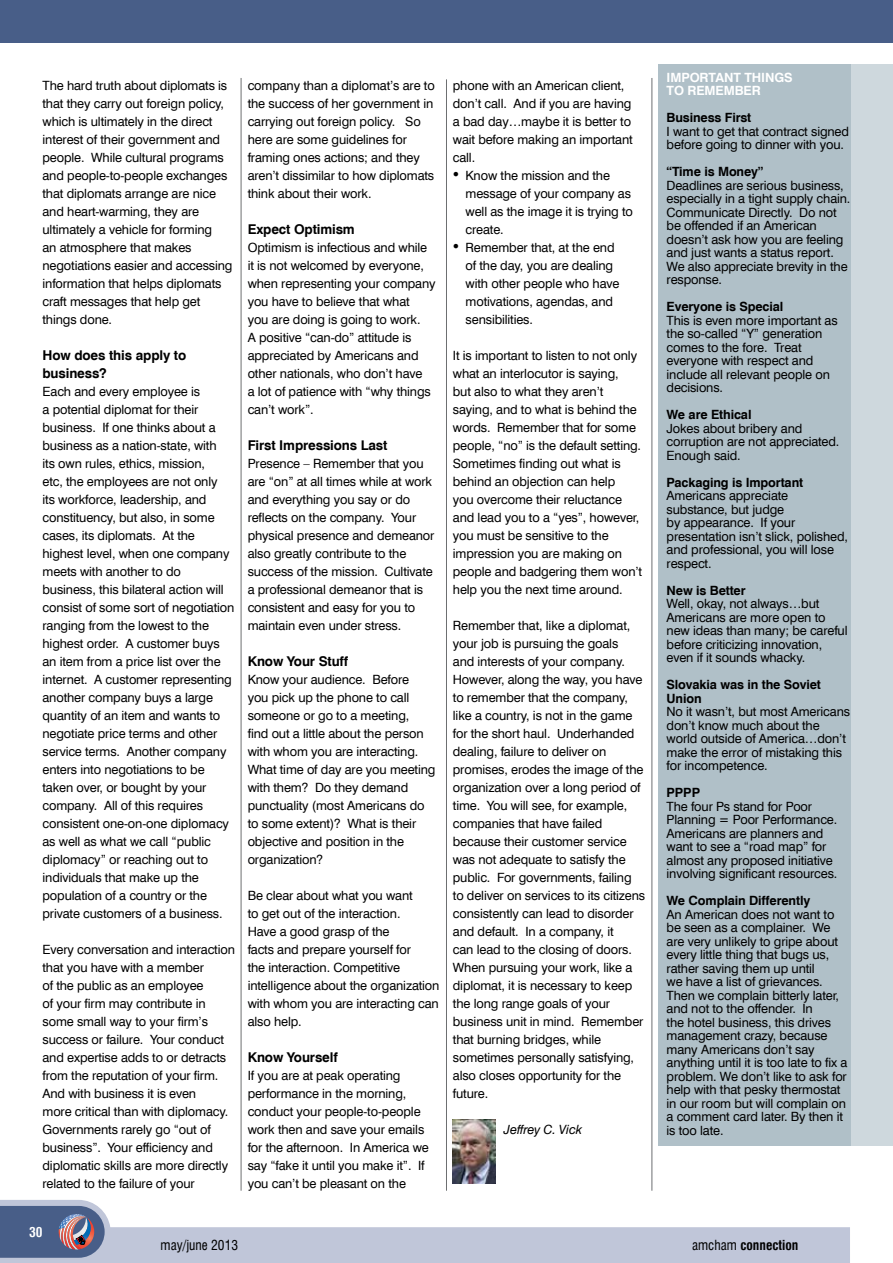
<style>
.page{position:relative;width:893px;height:1263px;background:#fff}
.page>*{position:absolute;margin:0;border:0;box-sizing:border-box;transform-origin:0 0}
.t1{font:700 13.5px/18px "Swiss 721 AT";letter-spacing:-.01em;color:#000}
.t2{font:700 condensed 13.5px "Swiss 721 AT";color:#000}
.t3{font:condensed 13.5px "Swiss 721 AT";color:#000}
.t4{font:700 condensed 13.5px "Swiss 721 AT";color:#fff}
.t5{font:12.75px/18px "Swiss 721 AT";letter-spacing:-.01em;color:#000}
.t6{font:700 12.75px/13.5px "Swiss 721 AT";letter-spacing:-.01em;color:#000}
.t7{font:700 12.75px/13.5px "Swiss 721 AT";letter-spacing:-.01em;color:#fff}
.t8{font:italic 12.75px "Swiss 721 AT";letter-spacing:-.01em;color:#000}
.s1{font-family:"Times New Roman";font-size:18px}
.s2{font-weight:400}
</style>
<div class="page">
<svg style="left:0;top:1200px;width:850px;height:63px;fill:#c0c6d9"></svg>
<svg style="left:0;top:1206px;width:105px;height:52px;background:#606a8d"></svg>
<div style="left:658px;top:64px;width:235px;height:1081px;background:#ced8dd"></div>
<div style="left:658px;top:64px;width:192px;height:1081px;background:#b0c0c8"></div>
<hr style="left:241px;top:78px;width:1px;height:1113px;background:#6d6f71">
<hr style="left:446px;top:79px;width:1px;height:1112px;background:#6d6f71">
<hr style="left:652px;top:78px;width:1px;height:1113px;background:#6d6f71">
<div style="left:0;top:0;width:893px;height:43px;background:#485e88"></div>
<img style="left:453px;top:1119px;width:42px;height:64px">
<p class="t5" style="left:43px;top:76px;width:191px">The hard truth about diplomats is that they carry out foreign policy, which is ultimately in the direct interest of their government and people. While cultural programs and people-to-people exchanges that diplomats arrange are nice and heart-warming, they are ultimately a vehicle for forming<br>an atmosphere that makes negotiations easier and accessing information that helps diplomats craft messages that help get things done.</p>
<p class="t1" style="left:43px;top:346px;width:145px">How does this apply to business?</p>
<p class="t5" style="left:43px;top:382px;width:193px">Each and every employee is<br>a potential diplomat for their business. If one thinks about a business as a nation-state, with<br>its own rules, ethics, mission,<br>etc, the employees are not only<br>its workforce, leadership, and constituency, but also, in some cases, its diplomats. At the highest level, when one company meets with another to do business, this bilateral action will consist of some sort of negotiation ranging from the lowest to the highest order. A customer buys an item from a price list over the internet. A customer representing another company buys a large quantity of an item and wants to negotiate price terms and other service terms. Another company enters into negotiations to be taken over, or bought by your company. All of this requires consistent one-on-one diplomacy as well as what we call “public diplomacy” or reaching out to individuals that make up the population of a country or the private customers of a business.</p>
<p class="t5" style="left:43px;top:940px;width:194px">Every conversation and interaction that you have with a member<br>of the public as an employee<br>of your firm may contribute in some small way to your firm’s success or failure. Your conduct and expertise adds to or detracts from the reputation of your firm.<br>And with business it is even<br>more critical than with diplomacy.<br>Governments rarely go “out of business”. Your efficiency and diplomatic skills are more directly related to the failure of your</p>
<p class="t5" style="left:248px;top:76px;width:189px">company than a diplomat’s are to the success of her government in carrying out foreign policy. So here are some guidelines for framing ones actions; and they aren’t dissimilar to how diplomats think about their work.</p>
<p class="t1" style="left:248px;top:220px;width:109px">Expect Optimism</p>
<p class="t5" style="left:248px;top:238px;width:189px">Optimism is infectious and while it is not welcomed by everyone, when representing your company you have to believe that what<br>you are doing is going to work.<br>A positive “can-do” attitude is appreciated by Americans and other nationals, who don’t have<br>a lot of patience with “why things can’t work”.</p>
<p class="t1" style="left:248px;top:436px;width:141px">First Impressions Last</p>
<p class="t5" style="left:248px;top:454px;width:188px">Presence – Remember that you are “on” at all times while at work and everything you say or do reflects on the company. Your physical presence and demeanor also greatly contribute to the success of the mission. Cultivate a professional demeanor that is consistent and easy for you to maintain even under stress.</p>
<p class="t1" style="left:248px;top:652px;width:102px">Know Your Stuff</p>
<p class="t5" style="left:248px;top:670px;width:189px">Know your audience. Before<br>you pick up the phone to call someone or go to a meeting,<br>find out a little about the person with whom you are interacting.<br>What time of day are you meeting with them? Do they demand punctuality (most Americans do to some extent)? What is their objective and position in the organization?</p>
<p class="t5" style="left:248px;top:886px;width:193px">Be clear about what you want<br>to get out of the interaction.<br>Have a good grasp of the<br>facts and prepare yourself for<br>the interaction. Competitive intelligence about the organization with whom you are interacting can also help.</p>
<p class="t1" style="left:248px;top:1048px;width:92px">Know Yourself</p>
<p class="t5" style="left:248px;top:1066px;width:183px">If you are at peak operating performance in the morning, conduct your people-to-people work then and save your emails for the afternoon. In America we say “fake it until you make it”. If you can’t be pleasant on the</p>
<p class="t5" style="left:453px;top:76px;width:181px">phone with an American client, don’t call. And if you are having a bad day…maybe it is better to wait before making an important call.</p>
<p class="t5" style="left:466px;top:166px;width:169px;text-indent:-13px"><span class="s1">•</span> Know the mission and the message of your company as well as the image it is trying to create.</p>
<p class="t5" style="left:466px;top:238px;width:155px;text-indent:-13px"><span class="s1">•</span> Remember that, at the end of the day, you are dealing with other people who have motivations, agendas, and sensibilities.</p>
<p class="t5" style="left:453px;top:346px;width:191px">It is important to listen to not only what an interlocutor is saying,<br>but also to what they aren’t saying, and to what is behind the words. Remember that for some people, “no” is the default setting.<br>Sometimes finding out what is behind an objection can help<br>you overcome their reluctance and lead you to a “yes”, however, you must be sensitive to the impression you are making on people and badgering them won’t help you the next time around.</p>
<p class="t5" style="left:453px;top:616px;width:194px">Remember that, like a diplomat, your job is pursuing the goals<br>and interests of your company.<br>However, along the way, you have to remember that the company, like a country, is not in the game for the short haul. Underhanded dealing, failure to deliver on promises, erodes the image of the organization over a long period of time. You will see, for example, companies that have failed because their customer service was not adequate to satisfy the public. For governments, failing to deliver on services to its citizens consistently can lead to disorder and default. In a company, it<br>can lead to the closing of doors.<br>When pursuing your work, like a diplomat, it is necessary to keep the long range goals of your business unit in mind. Remember that burning bridges, while sometimes personally satisfying, also closes opportunity for the future.</p>
<p class="t8" style="left:504px;top:1122px;width:80px">Jeffrey C. Vick</p>
<p class="t4" style="left:29px;top:1224px;width:15px">30</p>
<p class="t7" style="left:667px;top:70px;width:126px">Important Thi ngs to Remembe</p>
<p class="t7" style="left:752px;top:84px;width:11px">r</p>
<p class="t6" style="left:667px;top:111px;width:86px">Business First</p>
<p class="t5" style="left:667px;top:124px;width:184px;line-height:13.5px">I want to get that contract signed before going to dinner with you.</p>
<p class="t6" style="left:667px;top:165px;width:99px">“Time is Money”</p>
<p class="t5" style="left:667px;top:178px;width:185px;line-height:13.5px">Deadlines are serious business, especially in a tight supply chain.<br>Communicate Directly. Do not be offended if an American doesn’t ask how you are feeling and just wants a status report.<br>We also appreciate brevity in the response.</p>
<p class="t6" style="left:667px;top:300px;width:118px">Everyone is Special</p>
<p class="t5" style="left:667px;top:313px;width:173px;line-height:13.5px">This is even more important as the so-called “Y” generation comes to the fore. Treat everyone with respect and include all relevant people on decisions.</p>
<p class="t6" style="left:667px;top:408px;width:86px">We are Ethical</p>
<p class="t5" style="left:667px;top:421px;width:174px;line-height:13.5px">Jokes about bribery and corruption are not appreciated.<br>Enough said.</p>
<p class="t6" style="left:667px;top:475px;width:138px">Packaging is Important</p>
<p class="t5" style="left:667px;top:489px;width:183px;line-height:13.5px">Americans appreciate substance, but judge<br>by appearance. If your presentation isn’t slick, polished, and professional, you will lose respect.</p>
<p class="t6" style="left:667px;top:583px;width:81px">New is Better</p>
<p class="t5" style="left:667px;top:597px;width:183px;line-height:13.5px">Well, okay, not always…but<br>Americans are more open to new ideas than many; be careful before criticizing innovation, even if it sounds whacky.</p>
<p class="t6" style="left:667px;top:678px;width:156px">Slovakia was in the Soviet<br>Union</p>
<p class="t5" style="left:667px;top:705px;width:185px;line-height:13.5px">No it wasn’t, but most Americans don’t know much about the world outside of America…don’t make the error of mistaking this for incompetence.</p>
<p class="t6" style="left:667px;top:786px;width:10px">PPPP</p>
<p class="t5" style="left:667px;top:799px;width:172px;line-height:13.5px">The four Ps stand for Poor<br>Planning = Poor Performance.<br>Americans are planners and want to see a “road map” for almost any proposed initiative involving significant resources.</p>
<p class="t6" style="left:667px;top:894px;width:145px">We Complain Differently</p>
<p class="t5" style="left:667px;top:907px;width:182px;line-height:13.5px">An American does not want to be seen as a complainer. We are very unlikely to gripe about every little thing that bugs us, rather saving them up until<br>we have a list of grievances.<br>Then we complain bitterly later, and not to the offender. In<br>the hotel business, this drives management crazy, because many Americans don’t say anything until it is too late to fix a problem. We don’t like to ask for help with that pesky thermostat in our room but will complain on a comment card later. By then it is too late.</p>
<p class="t3" style="left:161px;top:1237px;width:79px">may/june 2013</p>
<p class="t2" style="left:692px;top:1237px;width:108px"><span class="s2">amcham</span> connection</p>
</div>
